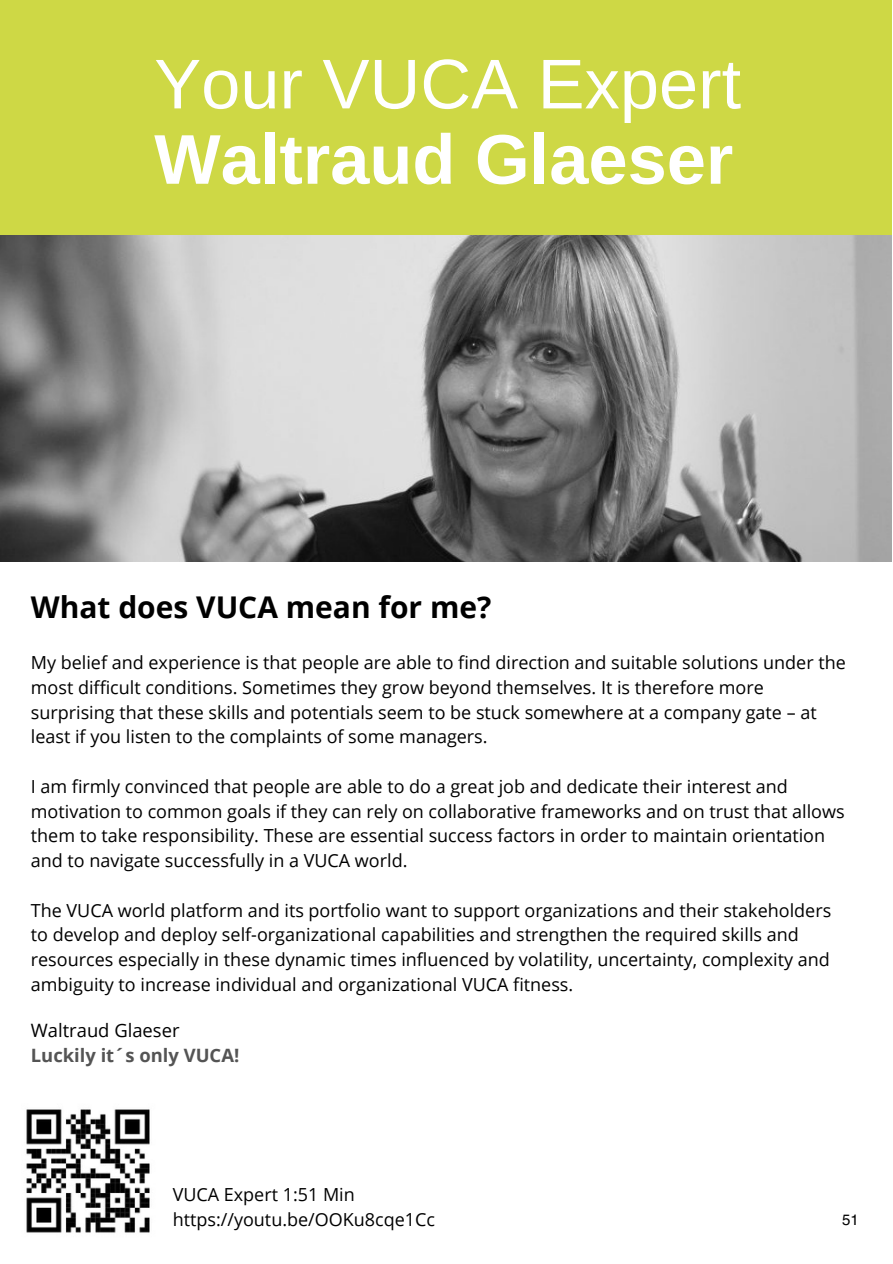
<style>
.page{position:relative;width:893px;height:1264px;background:#fff}
.page>*{position:absolute;margin:0;border:0;box-sizing:border-box;transform-origin:0 0}
.t1{font:700 70.35px/75.3px "Arimo";color:#fff}
.t2{font:700 30px "Open Sans";color:#000}
.t3{font:700 18.45px "Open Sans";color:#545454}
.t4{font:18.45px "Open Sans";color:#000}
.t5{font:18px/24.8px "Open Sans";color:#000}
.t6{font:15px "Helvetica";color:#000}
.s1{font-weight:400}
</style>
<div class="page">
<img style="left:0;top:235px;width:891px;height:326px">
<div style="left:0;top:0;width:891px;height:235px;background:#ced845"></div>
<img style="left:26px;top:1109px;width:124px;height:124px">
<p class="t1" style="left:154px;top:46px;width:588px"><span class="s1">Your VUCA Expert<br></span>Waltraud Glaeser</p>
<p class="t2" style="left:31px;top:585px;width:462px">What does VUCA mean for me?</p>
<p class="t5" style="left:31px;top:650px;width:816px">My belief and experience is that people are able to find direction and suitable solutions under the most difficult conditions. Sometimes they grow beyond themselves. It is therefore more surprising that these skills and potentials seem to be stuck somewhere at a company gate – at least if you listen to the complaints of some managers.</p>
<p class="t5" style="left:31px;top:773px;width:815px">I am firmly convinced that people are able to do a great job and dedicate their interest and motivation to common goals if they can rely on collaborative frameworks and on trust that allows them to take responsibility. These are essential success factors in order to maintain orientation and to navigate successfully in a VUCA world.</p>
<p class="t5" style="left:31px;top:897px;width:801px">The VUCA world platform and its portfolio want to support organizations and their stakeholders to develop and deploy self-organizational capabilities and strengthen the required skills and resources especially in these dynamic times influenced by volatility, uncertainty, complexity and ambiguity to increase individual and organizational VUCA fitness.</p>
<p class="t4" style="left:31px;top:1017px;width:150px">Waltraud Glaeser</p>
<p class="t3" style="left:31px;top:1041px;width:210px">Luckily it´s only VUCA!</p>
<p class="t5" style="left:173px;top:1181px;width:184px">VUCA Expert 1:51 Min</p>
<p class="t5" style="left:173px;top:1206px;width:264px">https://youtu.be/OOKu8cqe1Cc</p>
<p class="t6" style="left:842px;top:1213px;width:18px">51</p>
</div>
